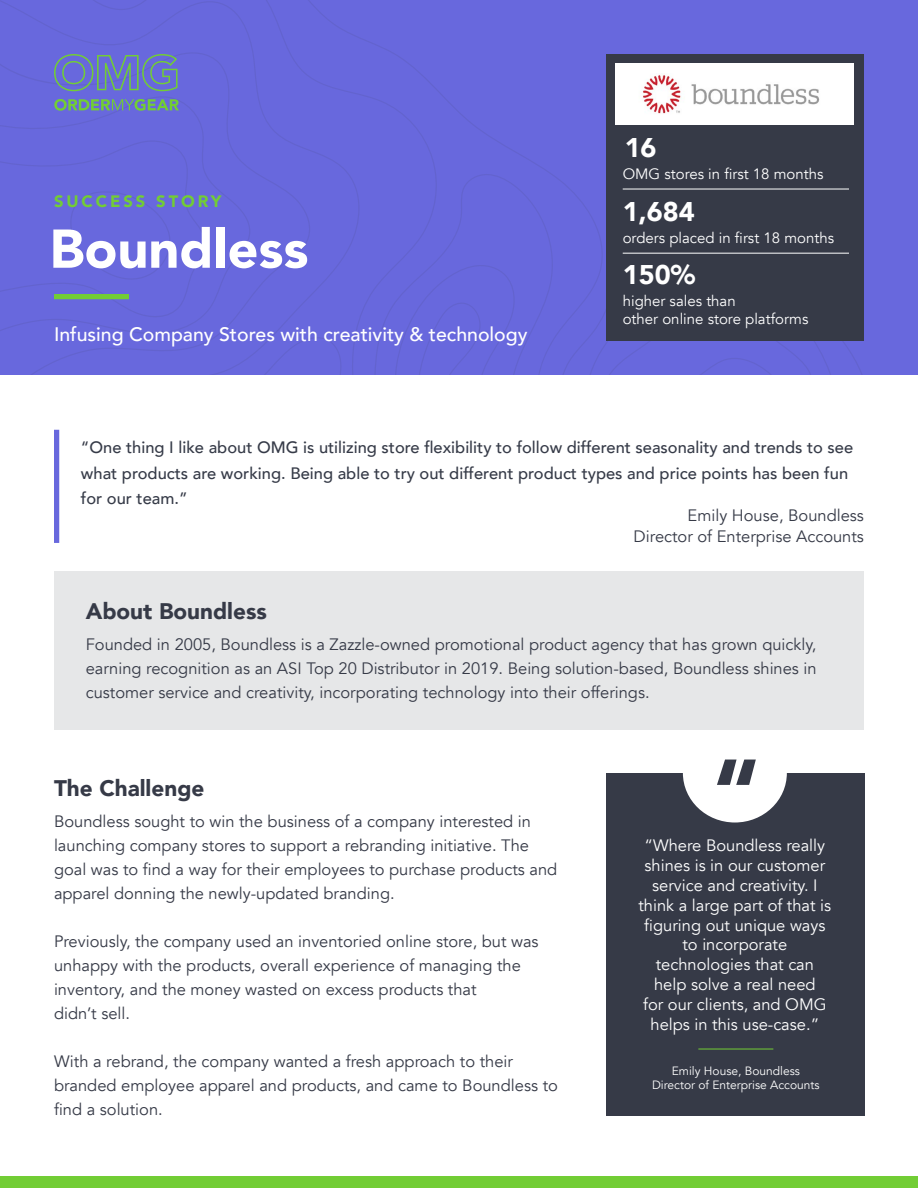
<style>
.page{position:relative;width:918px;height:1188px;background:#fff}
.page>*{position:absolute;margin:0;border:0;box-sizing:border-box;transform-origin:0 0}
.t1{font:900 90px "Avenir";color:#363a47}
.t2{font:900 54px "Avenir";color:#fff}
.t3{font:900 27px "Avenir";color:#fff}
.t4{font:900 22.5px "Avenir";color:#363a47}
.t5{font:500 19.5px "Avenir";color:#fff}
.t6{font:16.5px/24px "Avenir";color:#363a47}
.t7{font:16.5px/19.8px "Avenir";color:#fff;text-align:center}
.t8{font:500 16.5px/25.5px "Avenir";color:#363b48}
.t9{font:900 16.5px "Avenir";letter-spacing:.18em;color:#72cd35}
.t10{font:15px/18px "Avenir";color:#fff}
.t11{font:12px/14.4px "Avenir";color:#fff;text-align:center}
</style>
<div class="page">
<div style="left:607px;top:773px;width:258px;height:342px;background:#363a47"></div>
<div style="left:683px;top:724px;width:104px;height:99px;background:#fff;border-radius:50%"></div>
<hr style="left:698px;top:1049px;width:75px;height:1px;background:#72cd35">
<div style="left:0;top:0;width:918px;height:375px;background:#6868dd"></div>
<svg style="left:584px;top:270px;width:265px;height:105px"></svg>
<svg style="left:0;top:139px;width:568px;height:236px"></svg>
<div style="left:54px;top:572px;width:810px;height:158px;background:#e6e7e8"></div>
<div style="left:0;top:1176px;width:918px;height:12px;background:#72cd35"></div>
<div style="left:54px;top:294px;width:75px;height:5px;background:#72cd35"></div>
<svg style="left:54px;top:54px;width:124px;height:37px"></svg>
<svg style="left:54px;top:99px;width:125px;height:12px"></svg>
<div style="left:606px;top:54px;width:258px;height:286px;background:#363a47"></div>
<div style="left:616px;top:64px;width:238px;height:61px;background:#fff"></div>
<img style="left:642px;top:75px;width:178px;height:39px">
<hr style="left:623px;top:189px;width:226px;height:1px;background:#fff">
<hr style="left:623px;top:253px;width:226px;height:1px;background:#fff">
<div style="left:54px;top:430px;width:5px;height:113px;background:#6868dd"></div>
<p class="t9" style="left:54px;top:187px;width:169px">SUCCESS STORY</p>
<h2 class="t2" style="left:50px;top:203px;width:260px">Boundless</h2>
<p class="t5" style="left:54px;top:317px;width:475px">Infusing Company Stores with creativity &amp; technology</p>
<h3 class="t3" style="left:625px;top:125px;width:33px">16</h3>
<p class="t10" style="left:623px;top:165px;width:202px">OMG stores in first 18 months</p>
<h3 class="t3" style="left:623px;top:188px;width:73px">1,684</h3>
<p class="t10" style="left:623px;top:229px;width:213px">orders placed in first 18 months</p>
<h3 class="t3" style="left:623px;top:252px;width:74px">150%</h3>
<p class="t10" style="left:623px;top:292px;width:187px">higher sales than<br>other online store platforms</p>
<p class="t8" style="left:81px;top:434px;width:774px">“One thing I like about OMG is utilizing store flexibility to follow different seasonality and trends to see what products are working. Being able to try out different product types and price points has been fun for our team.”</p>
<p class="t6" style="left:634px;top:505px;width:232px;line-height:21px;text-align:right">Emily House, Boundless<br>Director of Enterprise Accounts</p>
<h3 class="t4" style="left:86px;top:592px;width:183px">About Boundless</h3>
<p class="t6" style="left:86px;top:633px;width:733px;text-align:justify">Founded in 2005, Boundless is a Zazzle-owned promotional product agency that has grown quickly, earning recognition as an ASI Top 20 Distributor in 2019. Being solution-based, Boundless shines in customer service and creativity, incorporating technology into their offerings.</p>
<h3 class="t4" style="left:54px;top:769px;width:152px">The Challenge</h3>
<p class="t6" style="left:54px;top:810px;width:505px">Boundless sought to win the business of a company interested in launching company stores to support a rebranding initiative. The goal was to find a way for their employees to purchase products and apparel donning the newly-updated branding.</p>
<p class="t6" style="left:54px;top:930px;width:486px">Previously, the company used an inventoried online store, but was unhappy with the products, overall experience of managing the inventory, and the money wasted on excess products that<br>didn’t sell.</p>
<p class="t6" style="left:54px;top:1050px;width:505px">With a rebrand, the company wanted a fresh approach to their branded employee apparel and products, and came to Boundless to find a solution.</p>
<h1 class="t1" style="left:713px;top:715px;width:48px">“</h1>
<p class="t7" style="left:639px;top:836px;width:194px">“Where Boundless really shines is in our customer service and creativity. I think a large part of that is figuring out unique ways to incorporate technologies that can help solve a real need<br>for our clients, and OMG helps in this use-case.”</p>
<p class="t11" style="left:652px;top:1064px;width:169px">Emily House, Boundless<br>Director of Enterprise Accounts</p>
</div>
